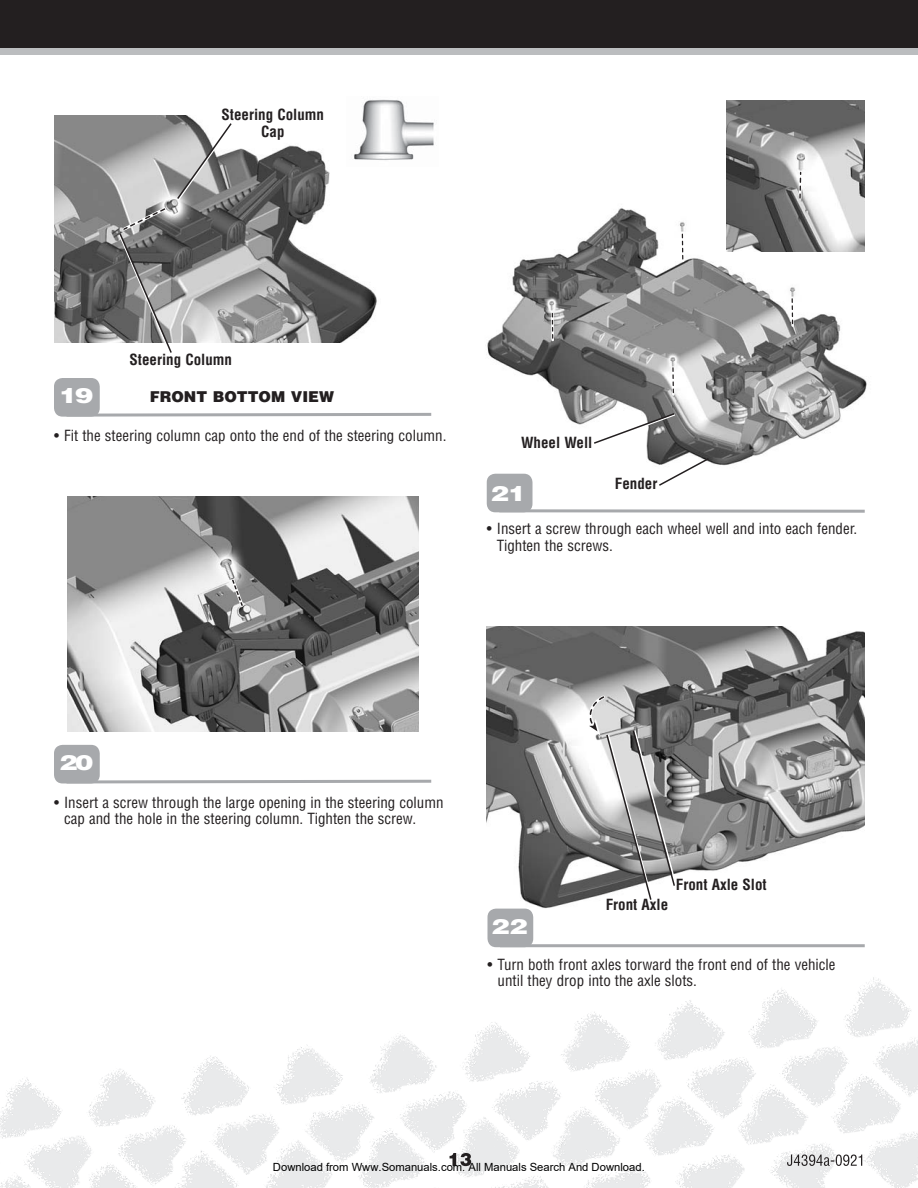
<style>
.page{position:relative;width:918px;height:1188px;background:#fff}
.page>*{position:absolute;margin:0;border:0;box-sizing:border-box;transform-origin:0 0}
.t1{font:900 21px "Helvetica LT Std";letter-spacing:-.045em;color:#fff;scale:1.3 1}
.t2{font:900 18px "Helvetica LT Std";color:#231f20}
.t3{font:condensed 15px/16.5px "Helvetica LT Std";color:#231f20}
.t4{font:700 condensed 15px/16.5px "Helvetica LT Std";color:#231f20;text-align:center}
.t5{font:900 15px "Helvetica LT Std";color:#231f20}
.t6{font:11.25px "Arial";color:#000}
</style>
<div class="page">
<img style="left:0;top:977px;width:918px;height:211px">
<img style="left:787px;top:1155px;width:75px;height:11px">
<img style="left:450px;top:1153px;width:21px;height:13px">
<div style="left:0;top:47px;width:918px;height:8px;background:#bbbdbf"></div>
<div style="left:0;top:0;width:918px;height:48px;background:#231f20"></div>
<img style="left:54px;top:115px;width:323px;height:228px">
<div style="left:54px;top:378px;width:46px;height:39px;background:#a7a9ac;border-radius:9px"></div>
<svg style="left:67px;top:413px;width:364px;height:4px"></svg>
<img style="left:68px;top:497px;width:350px;height:235px">
<svg style="left:229px;top:576px;width:17px;height:33px"></svg>
<img style="left:346px;top:99px;width:88px;height:68px">
<div style="left:54px;top:745px;width:46px;height:38px;background:#a7a9ac;border-radius:9px"></div>
<svg style="left:94px;top:780px;width:337px;height:3px"></svg>
<svg style="left:119px;top:123px;width:114px;height:230px;background:#9e9e9e"></svg>
<img style="left:487px;top:208px;width:380px;height:258px">
<hr style="left:672px;top:368px;width:3px;height:27px;background:#fff">
<svg style="left:672px;top:368px;width:2px;height:26px"></svg>
<hr style="left:791px;top:299px;width:3px;height:27px;background:#fff">
<svg style="left:792px;top:299px;width:1px;height:26px"></svg>
<hr style="left:681px;top:234px;width:3px;height:27px;background:#fff">
<svg style="left:682px;top:234px;width:1px;height:26px"></svg>
<hr style="left:551px;top:313px;width:3px;height:27px;background:#fff">
<svg style="left:552px;top:313px;width:1px;height:26px"></svg>
<img style="left:726px;top:100px;width:139px;height:151px">
<svg style="left:797px;top:170px;width:7px;height:31px"></svg>
<img style="left:487px;top:626px;width:378px;height:283px">
<div style="left:487px;top:474px;width:45px;height:38px;background:#a7a9ac;border-radius:9px"></div>
<svg style="left:499px;top:509px;width:366px;height:4px"></svg>
<div style="left:488px;top:909px;width:45px;height:38px;background:#a7a9ac;border-radius:9px"></div>
<hr style="left:500px;top:944px;width:365px;height:3px;background:#a7a9ac">
<svg style="left:659px;top:458px;width:50px;height:28px"></svg>
<svg style="left:591px;top:413px;width:84px;height:33px"></svg>
<svg style="left:586px;top:693px;width:90px;height:207px"></svg>
<p class="t4" style="left:222px;top:108px;width:104px">Steering Column<br>Cap</p>
<p class="t4" style="left:130px;top:353px;width:104px">Steering Column</p>
<p class="t5" style="left:150px;top:392px;width:186px">FRONT BOTTOM VIEW</p>
<h1 class="t1" style="left:59px;top:388px;width:28px">19</h1>
<p class="t3" style="left:54px;top:430px;width:394px">• Fit the steering column cap onto the end of the steering column.</p>
<p class="t4" style="left:521px;top:437px;width:73px">Wheel Well</p>
<h1 class="t1" style="left:490px;top:486px;width:29px">21</h1>
<p class="t4" style="left:615px;top:478px;width:44px">Fender</p>
<p class="t3" style="left:497px;top:523px;width:362px;text-indent:-10px">• Insert a screw through each wheel well and into each fender.<br>Tighten the screws.</p>
<h1 class="t1" style="left:59px;top:755px;width:28px">20</h1>
<p class="t3" style="left:64px;top:796px;width:381px;text-indent:-10px">• Insert a screw through the large opening in the steering column cap and the hole in the steering column. Tighten the screw.</p>
<h1 class="t1" style="left:491px;top:919px;width:29px">22</h1>
<p class="t4" style="left:606px;top:898px;width:64px">Front Axle</p>
<p class="t4" style="left:676px;top:878px;width:92px">Front Axle Slot</p>
<p class="t3" style="left:498px;top:958px;width:339px;text-indent:-10px">• Turn both front axles torward the front end of the vehicle until they drop into the axle slots.</p>
<p class="t2" style="left:448px;top:1153px;width:26px">13</p>
<p class="t6" style="left:273px;top:1160px;width:373px">Download from Www.Somanuals.com. All Manuals Search And Download.</p>
</div>
